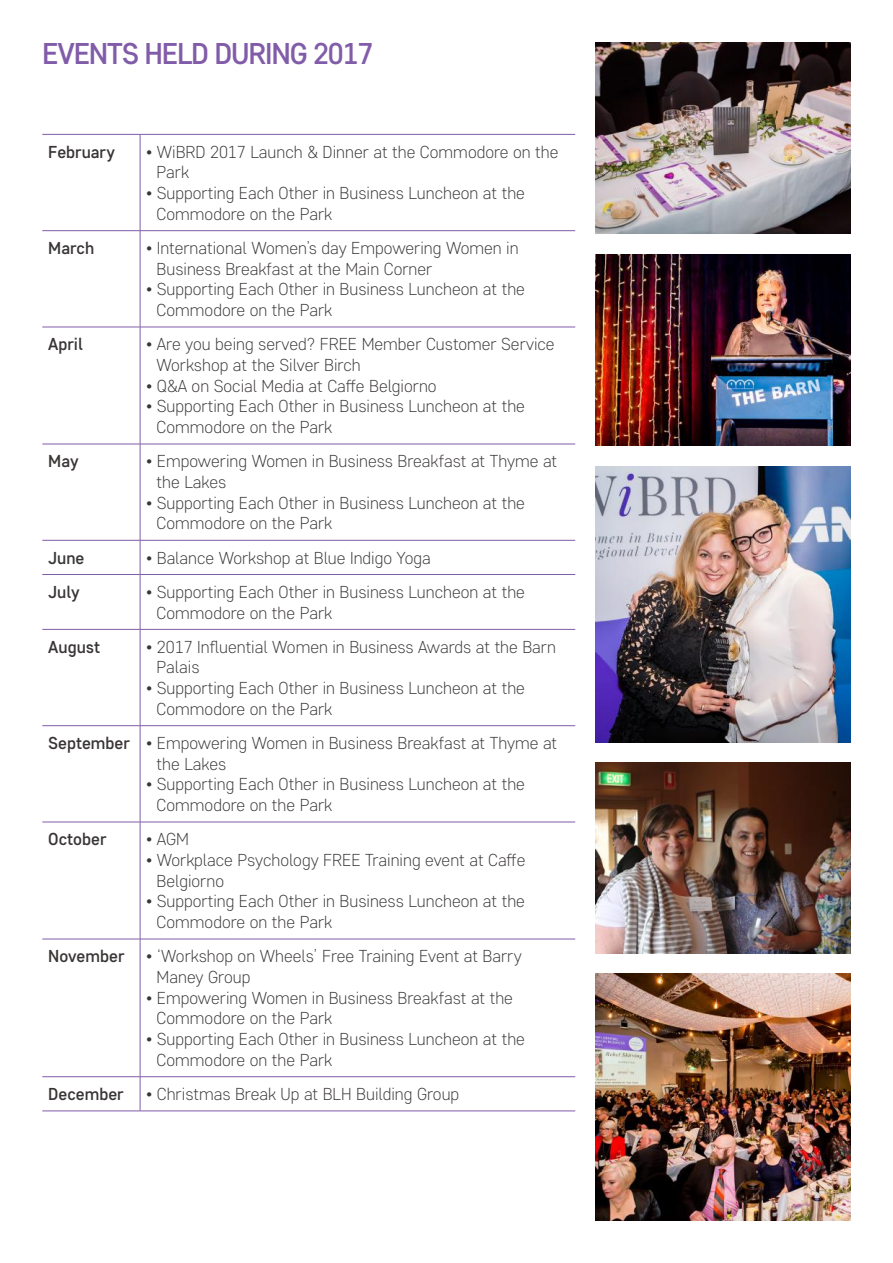
<style>
.page{position:relative;width:893px;height:1263px;background:#fff}
.page>*{position:absolute;margin:0;border:0;box-sizing:border-box;transform-origin:0 0}
.t1{font:500 30px "Core Sans D45";letter-spacing:-.04em;color:#815ca8}
.t2{font:300 17.25px/20.7px "Core Sans D25";color:#393535}
.t3{font:500 17.25px "Core Sans D45";color:#393535}
.s1{font-family:"Core Sans D45";font-weight:500}
</style>
<div class="page">
<hr style="left:42px;top:134px;width:98px;height:1px;background:#815ca8">
<hr style="left:42px;top:230px;width:98px;height:1px;background:#815ca8">
<hr style="left:42px;top:327px;width:98px;height:1px;background:#815ca8">
<hr style="left:42px;top:444px;width:98px;height:1px;background:#815ca8">
<hr style="left:140px;top:135px;width:1px;height:95px;background:#815ca8">
<hr style="left:140px;top:231px;width:1px;height:96px;background:#815ca8">
<hr style="left:140px;top:327px;width:1px;height:117px;background:#815ca8">
<hr style="left:140px;top:444px;width:1px;height:96px;background:#815ca8">
<hr style="left:140px;top:134px;width:435px;height:1px;background:#815ca8">
<hr style="left:140px;top:230px;width:435px;height:1px;background:#815ca8">
<hr style="left:140px;top:327px;width:435px;height:1px;background:#815ca8">
<hr style="left:140px;top:444px;width:435px;height:1px;background:#815ca8">
<hr style="left:42px;top:540px;width:98px;height:1px;background:#815ca8">
<hr style="left:140px;top:540px;width:1px;height:34px;background:#815ca8">
<hr style="left:140px;top:540px;width:435px;height:1px;background:#815ca8">
<hr style="left:42px;top:574px;width:98px;height:1px;background:#815ca8">
<hr style="left:42px;top:629px;width:98px;height:1px;background:#815ca8">
<hr style="left:42px;top:725px;width:98px;height:1px;background:#815ca8">
<hr style="left:42px;top:822px;width:98px;height:1px;background:#815ca8">
<hr style="left:42px;top:939px;width:98px;height:1px;background:#815ca8">
<hr style="left:42px;top:1076px;width:98px;height:1px;background:#815ca8">
<hr style="left:42px;top:1111px;width:98px;height:1px;background:#815ca8">
<hr style="left:140px;top:575px;width:1px;height:54px;background:#815ca8">
<hr style="left:140px;top:630px;width:1px;height:95px;background:#815ca8">
<hr style="left:140px;top:726px;width:1px;height:96px;background:#815ca8">
<hr style="left:140px;top:822px;width:1px;height:117px;background:#815ca8">
<hr style="left:140px;top:939px;width:1px;height:137px;background:#815ca8">
<hr style="left:140px;top:1077px;width:1px;height:34px;background:#815ca8">
<hr style="left:140px;top:574px;width:435px;height:1px;background:#815ca8">
<hr style="left:140px;top:629px;width:435px;height:1px;background:#815ca8">
<hr style="left:140px;top:725px;width:435px;height:1px;background:#815ca8">
<hr style="left:140px;top:822px;width:435px;height:1px;background:#815ca8">
<hr style="left:140px;top:939px;width:435px;height:1px;background:#815ca8">
<hr style="left:140px;top:1076px;width:435px;height:1px;background:#815ca8">
<hr style="left:140px;top:1111px;width:435px;height:1px;background:#815ca8">
<img style="left:595px;top:254px;width:255px;height:192px">
<img style="left:595px;top:43px;width:255px;height:191px">
<img style="left:595px;top:466px;width:255px;height:277px">
<img style="left:595px;top:762px;width:255px;height:191px">
<img style="left:595px;top:973px;width:255px;height:247px">
<h1 class="t1" style="left:42px;top:34px;width:333px">EVENTS HELD DURING 2017</h1>
<p class="t3" style="left:48px;top:141px;width:68px">February</p>
<p class="t2" style="left:157px;top:141px;width:403px;text-indent:-11px">• WiBRD 2017 Launch &amp; Dinner at the Commodore on the<br>Park</p>
<p class="t2" style="left:157px;top:182px;width:370px;text-indent:-11px">• Supporting Each Other in Business Luncheon at the<br>Commodore on the Park</p>
<p class="t3" style="left:48px;top:237px;width:47px">March</p>
<p class="t2" style="left:157px;top:237px;width:364px;text-indent:-11px">• International Women’s day Empowering Women in<br>Business Breakfast at the Main Corner</p>
<p class="t2" style="left:157px;top:279px;width:370px;text-indent:-11px">• Supporting Each Other in Business Luncheon at the<br>Commodore on the Park</p>
<p class="t3" style="left:48px;top:333px;width:36px">April</p>
<p class="t2" style="left:157px;top:333px;width:400px;text-indent:-11px">• Are you being served? FREE Member Customer Service<br>Workshop at the Silver Birch</p>
<p class="t2" style="left:146px;top:375px;width:292px">• Q&amp;A on Social Media at Caffe Belgiorno</p>
<p class="t2" style="left:157px;top:396px;width:370px;text-indent:-11px">• Supporting Each Other in Business Luncheon at the<br>Commodore on the Park</p>
<p class="t3" style="left:48px;top:450px;width:32px">May</p>
<p class="t2" style="left:157px;top:450px;width:402px;text-indent:-11px">• Empowering Women in Business Breakfast at Thyme at the Lakes</p>
<p class="t2" style="left:157px;top:492px;width:370px;text-indent:-11px">• Supporting Each Other in Business Luncheon at the<br>Commodore on the Park</p>
<p class="t3" style="left:48px;top:546px;width:38px">June</p>
<p class="t2" style="left:146px;top:547px;width:286px">• Balance Workshop at Blue Indigo Yoga</p>
<p class="t3" style="left:48px;top:581px;width:33px">July</p>
<p class="t2" style="left:157px;top:581px;width:370px;text-indent:-11px">• Supporting Each Other in Business Luncheon at the<br>Commodore on the Park</p>
<p class="t3" style="left:48px;top:635px;width:53px">August</p>
<p class="t2" style="left:157px;top:636px;width:401px;text-indent:-11px">• 2017 Influential Women in Business Awards at the Barn<br>Palais</p>
<p class="t2" style="left:157px;top:677px;width:370px;text-indent:-11px">• Supporting Each Other in Business Luncheon at the<br>Commodore on the Park</p>
<p class="t2" style="left:157px;top:732px;width:402px;text-indent:-108px"><span class="s1">September</span> • Empowering Women in Business Breakfast at Thyme at the Lakes</p>
<p class="t2" style="left:157px;top:773px;width:370px;text-indent:-11px">• Supporting Each Other in Business Luncheon at the<br>Commodore on the Park</p>
<p class="t3" style="left:48px;top:828px;width:60px">October</p>
<p class="t2" style="left:146px;top:828px;width:44px">• AGM</p>
<p class="t2" style="left:157px;top:849px;width:370px;text-indent:-11px">• Workplace Psychology FREE Training event at Caffe<br>Belgiorno</p>
<p class="t2" style="left:157px;top:890px;width:370px;text-indent:-11px">• Supporting Each Other in Business Luncheon at the<br>Commodore on the Park</p>
<p class="t3" style="left:48px;top:945px;width:78px">November</p>
<p class="t2" style="left:157px;top:945px;width:367px;text-indent:-11px">• ‘Workshop on Wheels’ Free Training Event at Barry<br>Maney Group</p>
<p class="t2" style="left:157px;top:987px;width:358px;text-indent:-11px">• Empowering Women in Business Breakfast at the<br>Commodore on the Park</p>
<p class="t2" style="left:157px;top:1028px;width:370px;text-indent:-11px">• Supporting Each Other in Business Luncheon at the<br>Commodore on the Park</p>
<p class="t3" style="left:48px;top:1083px;width:77px">December</p>
<p class="t2" style="left:146px;top:1083px;width:315px">• Christmas Break Up at BLH Building Group</p>
</div>
